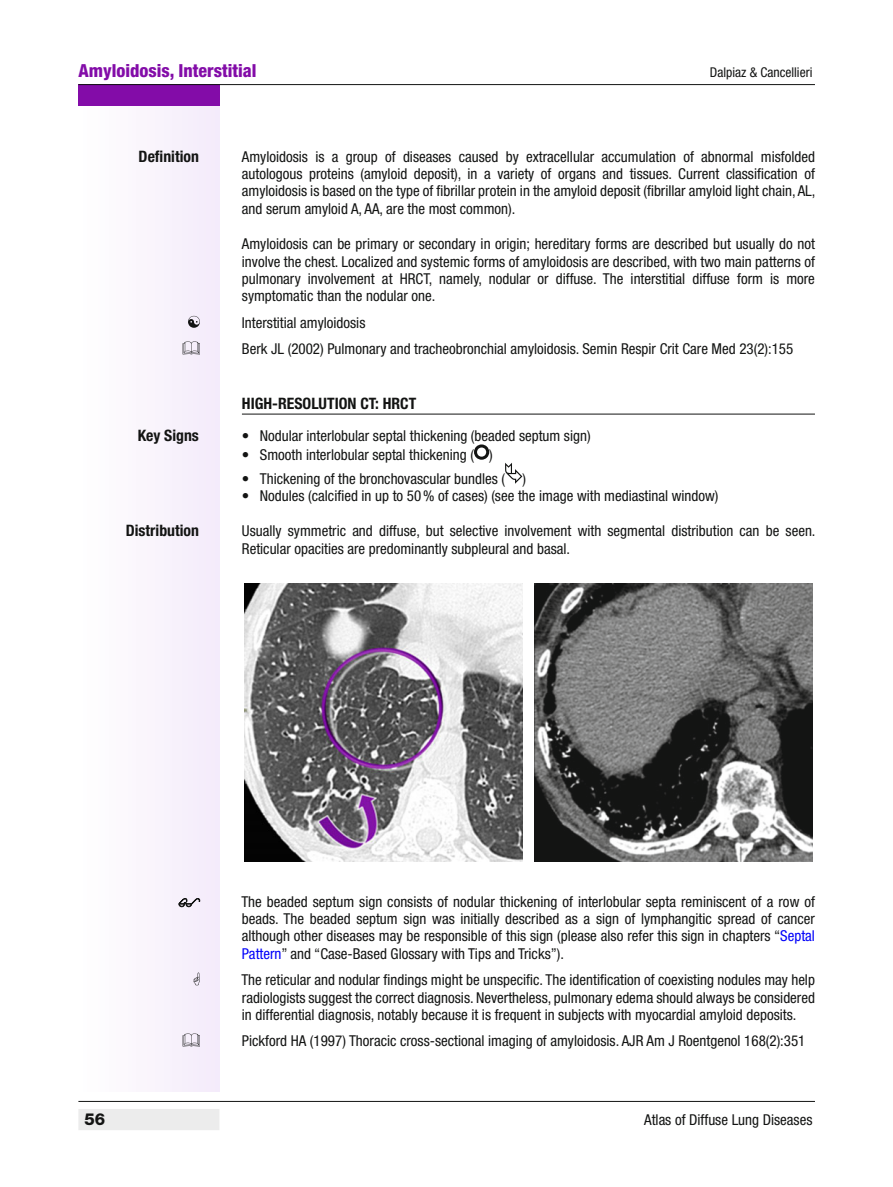
<style>
.page{position:relative;width:893px;height:1187px;background:#fff}
.page>*{position:absolute;margin:0;border:0;box-sizing:border-box;transform-origin:0 0}
.t1{font:800 condensed 18px "Bgyyyb Ctfxgn Rwcljr Ckvjjb Helvetica Neue";color:#830ca8}
.t2{font:800 16.5px "Jlpmnq Ckgxfy Grmvgh Fcdcfd Helvetica Neue";color:#131413}
.t3{font:700 condensed 15.75px "Pvptvv Lfknmw Pkjhlq Xttxks Helvetica Neue";color:#131413}
.t4{font:condensed 15px/17.2px "Rksvdw Bmqvfw Bdlltl Mclhmw Helvetica Neue";color:#131413;text-align:justify}
.t5{font:condensed 13.5px "Rksvdw Bmqvfw Bdlltl Mclhmw Helvetica Neue";color:#131413}
.s1{color:#0000fa}
</style>
<div class="page">
<div style="left:78px;top:104px;width:141px;height:987px;background:#faf5fc"></div>
<div style="left:78px;top:85px;width:141px;height:21px;background:#830ca8"></div>
<hr style="left:78px;top:1100px;width:737px;height:1px;background:#131413">
<div style="left:78px;top:1108px;width:141px;height:22px;background:#ececec"></div>
<hr style="left:78px;top:84px;width:737px;height:1px;background:#131413">
<hr style="left:242px;top:413px;width:573px;height:1px;background:#131413">
<svg style="left:474px;top:444px;width:15px;height:15px"></svg>
<svg style="left:505px;top:462px;width:17px;height:21px"></svg>
<img style="left:245px;top:583px;width:277px;height:278px">
<img style="left:535px;top:583px;width:277px;height:278px">
<svg style="left:188px;top:316px;width:12px;height:12px"></svg>
<svg style="left:183px;top:341px;width:17px;height:13px"></svg>
<svg style="left:178px;top:898px;width:22px;height:9px"></svg>
<svg style="left:194px;top:972px;width:6px;height:13px"></svg>
<svg style="left:183px;top:1033px;width:17px;height:13px"></svg>
<p class="t1" style="left:78px;top:65px;width:180px">Amyloidosis, Interstitial</p>
<p class="t5" style="left:710px;top:68px;width:104px">Dalpiaz &amp; Cancellieri</p>
<p class="t3" style="left:139px;top:151px;width:62px">Definition</p>
<p class="t3" style="left:138px;top:429px;width:63px">Key Signs</p>
<p class="t3" style="left:126px;top:524px;width:75px">Distribution</p>
<p class="t4" style="left:242px;top:149px;width:575px">Amyloidosis is a group of diseases caused by extracellular accumulation of abnormal misfolded autologous proteins (amyloid deposit), in a variety of organs and tissues. Current classification of amyloidosis is based on the type of fibrillar protein in the amyloid deposit (fibrillar amyloid light chain, AL, and serum amyloid A, AA, are the most common).</p>
<p class="t4" style="left:242px;top:237px;width:575px">Amyloidosis can be primary or secondary in origin; hereditary forms are described but usually do not involve the chest. Localized and systemic forms of amyloidosis are described, with two main patterns of pulmonary involvement at HRCT, namely, nodular or diffuse. The interstitial diffuse form is more symptomatic than the nodular one.</p>
<p class="t4" style="left:242px;top:310px;width:553px;line-height:26.7px">Interstitial amyloidosis<br>Berk JL (2002) Pulmonary and tracheobronchial amyloidosis. Semin Respir Crit Care Med 23(2):155</p>
<p class="t3" style="left:242px;top:398px;width:176px">HIGH-RESOLUTION CT: HRCT</p>
<p class="t4" style="left:242px;top:429px;width:350px">• Nodular interlobular septal thickening (beaded septum sign)</p>
<p class="t4" style="left:242px;top:447px;width:252px">• Smooth interlobular septal thickening ( )</p>
<p class="t4" style="left:242px;top:471px;width:286px">• Thickening of the bronchovascular bundles ( )</p>
<p class="t4" style="left:242px;top:488px;width:478px">• Nodules (calcified in up to 50 % of cases) (see the image with mediastinal window)</p>
<p class="t4" style="left:242px;top:523px;width:575px">Usually symmetric and diffuse, but selective involvement with segmental distribution can be seen.<br>Reticular opacities are predominantly subpleural and basal.</p>
<p class="t4" style="left:241px;top:894px;width:575px">The beaded septum sign consists of nodular thickening of interlobular septa reminiscent of a row of beads. The beaded septum sign was initially described as a sign of lymphangitic spread of cancer although other diseases may be responsible of this sign (please also refer this sign in chapters “<span class="s1">Septal Pattern</span>” and “Case-Based Glossary with Tips and Tricks”).</p>
<p class="t4" style="left:241px;top:972px;width:575px">The reticular and nodular findings might be unspecific. The identification of coexisting nodules may help radiologists suggest the correct diagnosis. Nevertheless, pulmonary edema should always be considered in differential diagnosis, notably because it is frequent in subjects with myocardial amyloid deposits.</p>
<p class="t4" style="left:242px;top:1033px;width:565px">Pickford HA (1997) Thoracic cross-sectional imaging of amyloidosis. AJR Am J Roentgenol 168(2):351</p>
<p class="t2" style="left:84px;top:1113px;width:22px">56</p>
<p class="t4" style="left:644px;top:1112px;width:170px">Atlas of Diffuse Lung Diseases</p>
</div>
